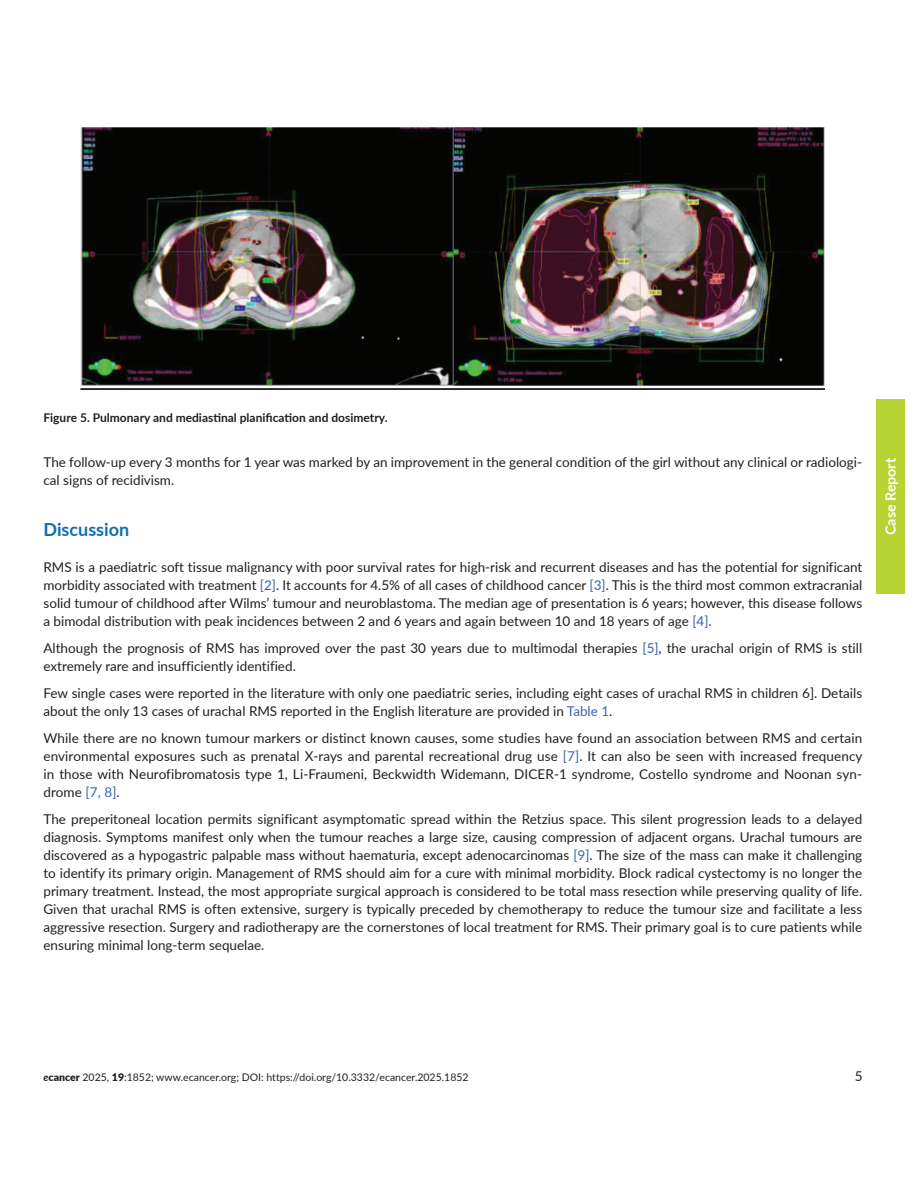
<style>
.page{position:relative;width:918px;height:1188px;background:#fff}
.page>*{position:absolute;margin:0;border:0;box-sizing:border-box;transform-origin:0 0}
.t1{font:700 18px "Lato";color:#0e6eb0}
.t2{font:700 14.25px "Lato";color:#fff}
.t3{font:13.5px/18px "Lato";color:#231f20}
.t4{font:700 12px "Lato";color:#231f20}
.t5{font:10.5px "Lato";color:#231f20}
.s1{color:#3862ae}
.s2{font-weight:700;font-style:italic}
.s3{font-weight:900}
</style>
<div class="page">
<div style="left:876px;top:399px;width:29px;height:195px;background:#b8d432"></div>
<img style="left:81px;top:127px;width:744px;height:263px">
<p class="t4" style="left:44px;top:409px;width:346px">Figure 5. Pulmonary and mediastinal planification and dosimetry.</p>
<p class="t3" style="left:44px;top:452px;width:820px">The follow-up every 3 months for 1 year was marked by an improvement in the general condition of the girl without any clinical or radiologi&shy;cal signs of recidivism.</p>
<h1 class="t1" style="left:44px;top:516px;width:87px">Discussion</h1>
<p class="t3" style="left:44px;top:557px;width:820px;text-align:justify">RMS is a paediatric soft tissue malignancy with poor survival rates for high-risk and recurrent diseases and has the potential for significant morbidity associated with treatment <span class="s1">[2]</span>. It accounts for 4.5% of all cases of childhood cancer <span class="s1">[3]</span>. This is the third most common extracranial solid tumour of childhood after Wilms’ tumour and neuroblastoma. The median age of presentation is 6 years; however, this disease follows a bimodal distribution with peak incidences between 2 and 6 years and again between 10 and 18 years of age <span class="s1">[4]</span>.</p>
<p class="t3" style="left:44px;top:638px;width:820px">Although the prognosis of RMS has improved over the past 30 years due to multimodal therapies <span class="s1">[5]</span>, the urachal origin of RMS is still extremely rare and insufficiently identified.</p>
<p class="t3" style="left:44px;top:683px;width:820px">Few single cases were reported in the literature with only one paediatric series, including eight cases of urachal RMS in children 6]. Details about the only 13 cases of urachal RMS reported in the English literature are provided in <span class="s1">Table 1</span>.</p>
<p class="t3" style="left:44px;top:728px;width:821px;text-align:justify">While there are no known tumour markers or distinct known causes, some studies have found an association between RMS and certain environmental exposures such as prenatal X-rays and parental recreational drug use <span class="s1">[7]</span>. It can also be seen with increased frequency in those with Neurofibromatosis type 1, Li-Fraumeni, Beckwidth Widemann, DICER-1 syndrome, Costello syndrome and Noonan syn&shy;drome <span class="s1">[7, 8]</span>.</p>
<p class="t3" style="left:44px;top:809px;width:820px;text-align:justify">The preperitoneal location permits significant asymptomatic spread within the Retzius space. This silent progression leads to a delayed diagnosis. Symptoms manifest only when the tumour reaches a large size, causing compression of adjacent organs. Urachal tumours are discovered as a hypogastric palpable mass without haematuria, except adenocarcinomas <span class="s1">[9]</span>. The size of the mass can make it challenging to identify its primary origin. Management of RMS should aim for a cure with minimal morbidity. Block radical cystectomy is no longer the primary treatment. Instead, the most appropriate surgical approach is considered to be total mass resection while preserving quality of life.<br>Given that urachal RMS is often extensive, surgery is typically preceded by chemotherapy to reduce the tumour size and facilitate a less aggressive resection. Surgery and radiotherapy are the cornerstones of local treatment for RMS. Their primary goal is to cure patients while ensuring minimal long-term sequelae.</p>
<p class="t2" style="left:880px;top:535px;width:79px;rotate:-90deg">Case Report</p>
<p class="t5" style="left:44px;top:1070px;width:427px"><span class="s2">e</span><span class="s3">cancer</span> 2025, <span class="s3">19</span>:1852; www.ecancer.org; DOI: https://doi.org/10.3332/ecancer.2025.1852</p>
<p class="t3" style="left:855px;top:1067px;width:9px">5</p>
</div>
